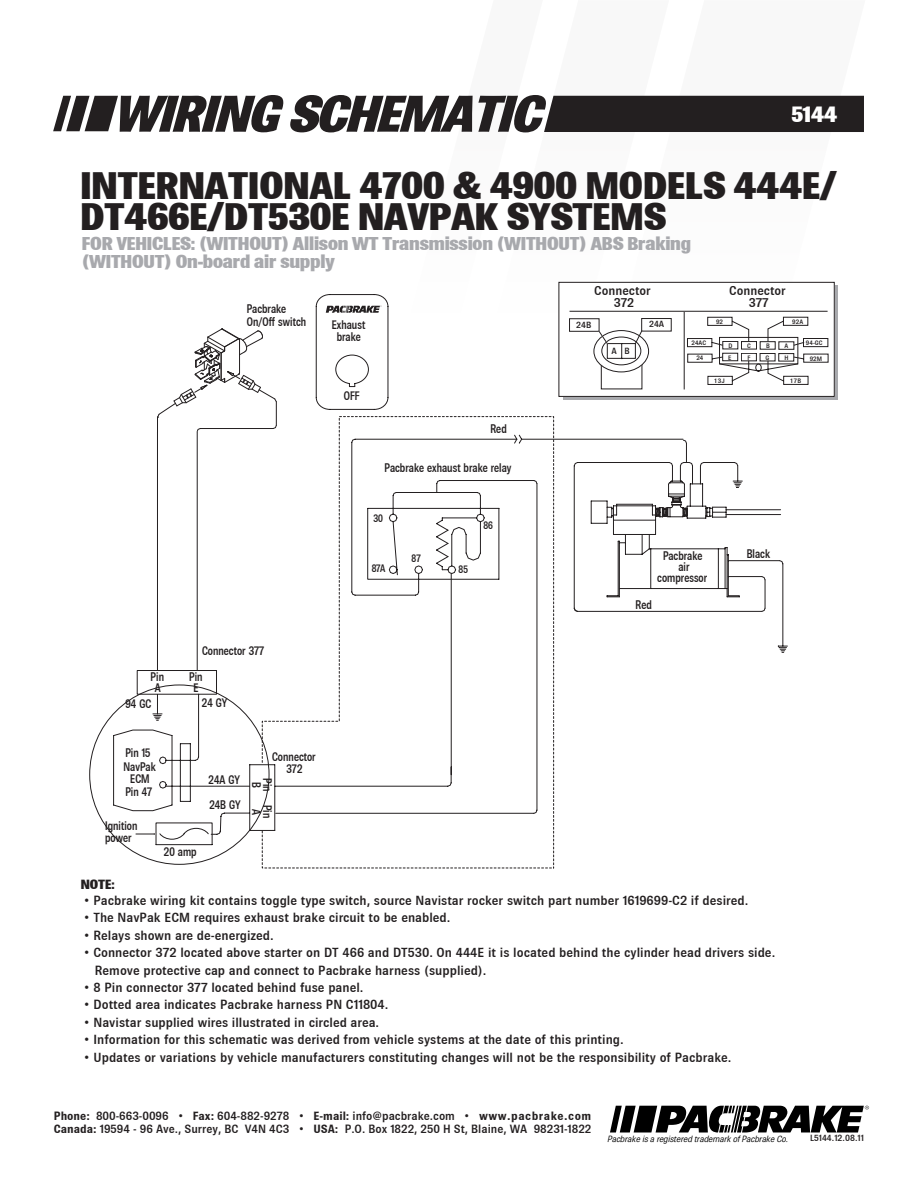
<style>
.page{position:relative;width:918px;height:1188px;background:#fff}
.page>*{position:absolute;margin:0;border:0;box-sizing:border-box;transform-origin:0 0}
.t1{font:italic 800 51.9px "Brown";color:#231f20}
.t2{font:800 39px/31.5px "Brown";color:#231f20}
.t3{font:800 22.5px "Brown";color:#fff}
.t4{font:800 18.9px/18px "Brown";letter-spacing:-.01em;color:#a8a9ad}
.t5{font:800 13.5px "Brown";color:#231f20}
.t6{font:500 13.35px/17.4px "Brown";color:#231f20}
.t7{font:500 12.9px/11.6px "Brown";color:#231f20;text-align:center}
.t8{font:500 condensed 12.45px/10.9px "Brown";color:#231f20;text-align:center}
.t9{font:500 12px/13.5px "Brown";color:#231f20}
.t10{font:500 condensed 10.95px "Brown";color:#231f20}
.t11{font:500 condensed 9.75px "Brown";letter-spacing:.005em;color:#231f20}
.t12{font:italic 300 9px "Brown";letter-spacing:-.025em;color:#000}
.t13{font:500 9px "Brown";color:#231f20}
.t14{font:500 6.45px "Brown";color:#231f20}
.s1{font-weight:700}
</style>
<div class="page">
<div style="left:544px;top:96px;width:320px;height:36px;background:#231f20"></div>
<svg style="left:53px;top:96px;width:65px;height:35px"></svg>
<svg style="left:610px;top:1106px;width:259px;height:27px"></svg>
<svg style="left:113px;top:670px;width:149px;height:165px"></svg>
<svg style="left:262px;top:416px;width:292px;height:453px"></svg>
<svg style="left:197px;top:416px;width:341px;height:398px"></svg>
<svg style="left:316px;top:294px;width:73px;height:116px"></svg>
<svg style="left:573px;top:439px;width:215px;height:214px"></svg>
<svg style="left:155px;top:822px;width:58px;height:23px"></svg>
<div style="left:563px;top:286px;width:275px;height:114px;background:#a8a9ad"></div>
<svg style="left:558px;top:281px;width:277px;height:116px;background:#e9e9e9"></svg>
<div style="left:147px;top:331px;width:164px;height:101px;background:#fff"></div>
<svg style="left:152px;top:328px;width:125px;height:393px"></svg>
<h1 class="t1" style="left:112px;top:85px;width:445px">WIRINGSCHEMATIC</h1>
<h3 class="t3" style="left:792px;top:101px;width:47px">5144</h3>
<h2 class="t2" style="left:80px;top:169px;width:758px">INTERNATIONAL 4700 &amp; 4900 MODELS 444E/<br>DT466E/DT530E NAVPAK SYSTEMS</h2>
<h3 class="t4" style="left:82px;top:235px;width:611px">FOR VEHICLES: (WITHOUT) Allison WT Transmission (WITHOUT) ABS Braking (WITHOUT) On-board air supply</h3>
<p class="t8" style="left:247px;top:303px;width:61px;line-height:12.5px;text-align:left">Pacbrake<br>On/Off switch</p>
<p class="t8" style="left:332px;top:318px;width:35px;line-height:12.5px">Exhaust brake</p>
<p class="t8" style="left:344px;top:390px;width:17px">OFF</p>
<p class="t8" style="left:491px;top:423px;width:18px">Red</p>
<p class="t8" style="left:385px;top:462px;width:128px">Pacbrake exhaust brake relay</p>
<p class="t10" style="left:373px;top:512px;width:11px">30</p>
<p class="t10" style="left:412px;top:552px;width:11px">87</p>
<p class="t10" style="left:372px;top:562px;width:15px">87A</p>
<p class="t10" style="left:459px;top:563px;width:11px">85</p>
<p class="t10" style="left:483px;top:519px;width:11px">86</p>
<p class="t8" style="left:202px;top:645px;width:64px">Connector 377</p>
<p class="t8" style="left:151px;top:671px;width:15px">Pin<br>A</p>
<p class="t8" style="left:189px;top:671px;width:15px">Pin<br>E</p>
<p class="t8" style="left:126px;top:698px;width:27px">94 GC</p>
<p class="t8" style="left:202px;top:697px;width:27px">24 GY</p>
<p class="t8" style="left:125px;top:747px;width:27px">Pin 15</p>
<p class="t8" style="left:125px;top:787px;width:28px">Pin 47</p>
<p class="t8" style="left:123px;top:760px;width:34px;line-height:12.5px">NavPak<br>ECM</p>
<p class="t8" style="left:105px;top:819px;width:34px;line-height:12.5px;text-align:left">Ignition power</p>
<p class="t5" style="left:81px;top:877px;width:36px">NOTE:</p>
<p class="t8" style="left:164px;top:846px;width:34px">20 amp</p>
<p class="t8" style="left:209px;top:774px;width:33px">24A GY</p>
<p class="t8" style="left:209px;top:799px;width:33px">24B GY</p>
<p class="t8" style="left:272px;top:750px;width:45px;line-height:12.5px">Connector<br>372</p>
<p class="t8" style="left:273px;top:778px;width:15px;rotate:90deg">Pin<br>B</p>
<p class="t8" style="left:273px;top:805px;width:15px;rotate:90deg">Pin<br>A</p>
<p class="t7" style="left:594px;top:285px;width:58px">Connector<br>372</p>
<p class="t7" style="left:729px;top:285px;width:58px">Connector<br>377</p>
<p class="t13" style="left:576px;top:320px;width:17px">24B</p>
<p class="t13" style="left:649px;top:319px;width:17px">24A</p>
<p class="t13" style="left:612px;top:346px;width:20px">A B</p>
<p class="t14" style="left:692px;top:339px;width:16px">24AC</p>
<p class="t14" style="left:696px;top:354px;width:9px">24</p>
<p class="t14" style="left:716px;top:318px;width:9px">92</p>
<p class="t14" style="left:792px;top:318px;width:12px">92A</p>
<p class="t14" style="left:729px;top:342px;width:5px">D</p>
<p class="t14" style="left:747px;top:342px;width:5px">C</p>
<p class="t14" style="left:766px;top:342px;width:5px">B</p>
<p class="t14" style="left:784px;top:342px;width:5px">A</p>
<p class="t14" style="left:728px;top:354px;width:5px">E</p>
<p class="t14" style="left:747px;top:354px;width:5px">F</p>
<p class="t14" style="left:766px;top:354px;width:5px">G</p>
<p class="t14" style="left:784px;top:354px;width:6px">H</p>
<p class="t14" style="left:806px;top:339px;width:18px">94-GC</p>
<p class="t14" style="left:810px;top:355px;width:14px">92M</p>
<p class="t14" style="left:714px;top:377px;width:12px">13J</p>
<p class="t14" style="left:790px;top:377px;width:12px">17B</p>
<p class="t8" style="left:657px;top:550px;width:51px">Pacbrake air compressor</p>
<p class="t8" style="left:636px;top:599px;width:18px">Red</p>
<p class="t8" style="left:747px;top:548px;width:25px">Black</p>
<p class="t6" style="left:84px;top:891px;width:666px">• Pacbrake wiring kit contains toggle type switch, source Navistar rocker switch part number 1619699-C2 if desired.</p>
<p class="t6" style="left:84px;top:909px;width:368px">• The NavPak ECM requires exhaust brake circuit to be enabled.</p>
<p class="t6" style="left:84px;top:926px;width:192px">• Relays shown are de-energized.</p>
<p class="t6" style="left:95px;top:944px;width:682px;text-indent:-11px">• Connector 372 located above starter on DT 466 and DT530. On 444E it is located behind the cylinder head drivers side.<br>Remove protective cap and connect to Pacbrake harness (supplied).</p>
<p class="t6" style="left:84px;top:979px;width:281px">• 8 Pin connector 377 located behind fuse panel.</p>
<p class="t6" style="left:84px;top:996px;width:306px">• Dotted area indicates Pacbrake harness PN C11804.</p>
<p class="t6" style="left:84px;top:1014px;width:297px">• Navistar supplied wires illustrated in circled area.</p>
<p class="t6" style="left:84px;top:1031px;width:541px">• Information for this schematic was derived from vehicle systems at the date of this printing.</p>
<p class="t6" style="left:84px;top:1048px;width:649px">• Updates or variations by vehicle manufacturers constituting changes will not be the responsibility of Pacbrake.</p>
<p class="t11" style="left:86px;top:1109px;width:520px">Pacbrake® is a registered trademark of Pacbrake Company. Other trademarks used herein are property of their respective holders. Printed in Canada</p>
<p class="t9" style="left:54px;top:1109px;width:539px"><span class="s1">Phone:</span> 800-663-0096 • <span class="s1">Fax:</span> 604-882-9278 • <span class="s1">E-mail:</span> info@pacbrake.com • <span class="s1">www.pacbrake.com<br>Canada:</span> 19594 - 96 Ave., Surrey, BC V4N 4C3 • <span class="s1">USA:</span> P.O. Box 1822, 250 H St, Blaine, WA 98231-1822</p>
<p class="t12" style="left:608px;top:1134px;width:182px">Pacbrake is a registered trademark of Pacbrake Co.</p>
<p class="t13" style="left:810px;top:1133px;width:55px">L5144.12.08.11</p>
</div>
